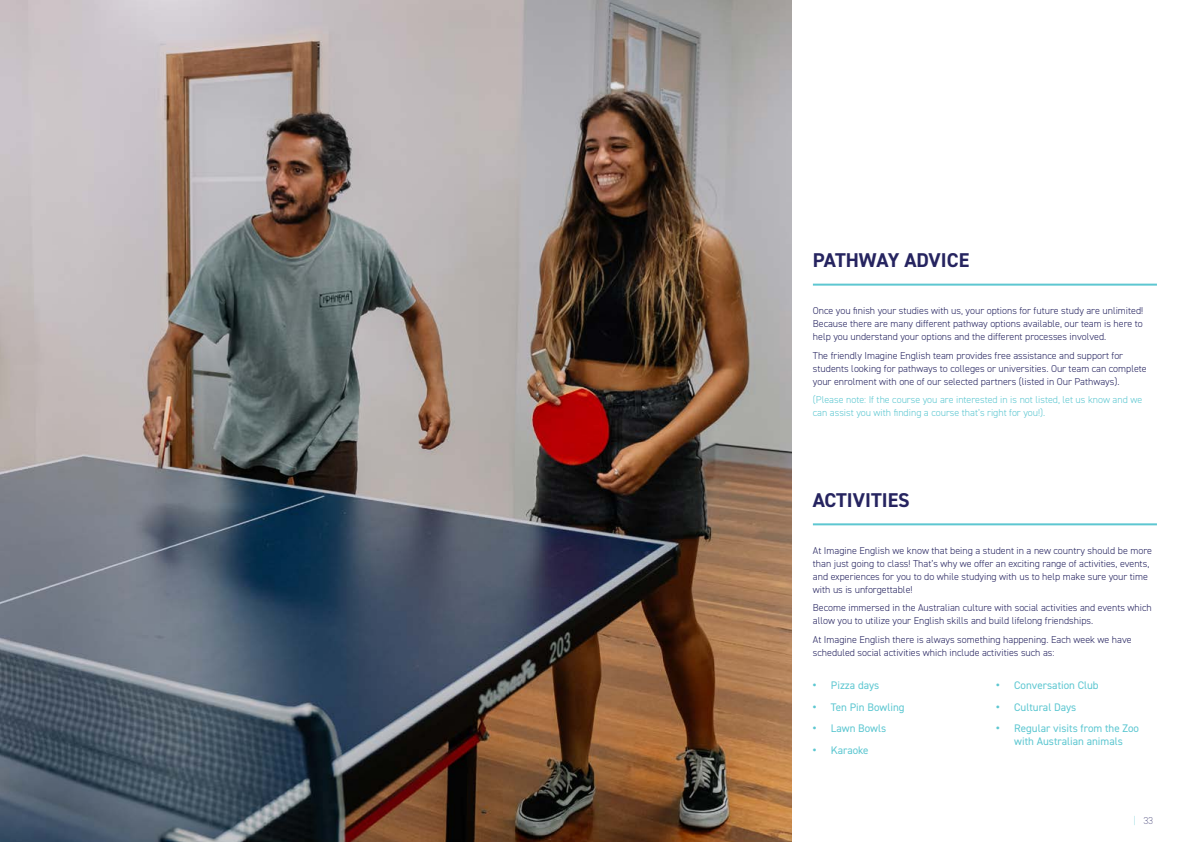
<style>
.page{position:relative;width:1191px;height:842px;background:#fff}
.page>*{position:absolute;margin:0;border:0;box-sizing:border-box;transform-origin:0 0}
.t1{font:700 20px "DIN2014";color:#262460}
.t2{font:11px/13px "DIN2014";color:#5dc7d1;text-align:center}
.t3{font:300 10px/13px "DIN2014";color:#262460}
.t4{font:300 10px/13px "DIN2014";color:#5dc7d1}
.t5{font:200 10px "DIN2014";color:#262460}
.s1{font-weight:700;font-size:12px}
.s2{color:#5dc7d1}
</style>
<div class="page">
<img style="left:0;top:0;width:791px;height:842px">
<hr style="left:813px;top:284px;width:344px;height:2px;background:#5dc7d1">
<hr style="left:813px;top:523px;width:344px;height:2px;background:#5dc7d1">
<h1 class="t1" style="left:813px;top:247px;width:158px">PATHWAY ADVICE</h1>
<p class="t3" style="left:813px;top:304px;width:332px;text-align:justify">Once you finish your studies with us, your options for future study are unlimited!<br>Because there are many different pathway options available, our team is here to help you understand your options and the different processes involved.</p>
<p class="t3" style="left:813px;top:349px;width:335px">The friendly Imagine English team provides free assistance and support for students looking for pathways to colleges or universities. Our team can complete your enrolment with one of our selected partners (listed in Our Pathways).</p>
<p class="t4" style="left:813px;top:393px;width:331px">(Please note: If the course you are interested in is not listed, let us know and we can assist you with finding a course that’s right for you!).</p>
<h1 class="t1" style="left:813px;top:487px;width:98px">ACTIVITIES</h1>
<p class="t3" style="left:813px;top:544px;width:341px">At Imagine English we know that being a student in a new country should be more than just going to class! That’s why we offer an exciting range of activities, events, and experiences for you to do while studying with us to help make sure your time with us is unforgettable!</p>
<p class="t3" style="left:813px;top:601px;width:340px">Become immersed in the Australian culture with social activities and events which allow you to utilize your English skills and build lifelong friendships.</p>
<p class="t3" style="left:813px;top:633px;width:320px">At Imagine English there is always something happening. Each week we have scheduled social activities which include activities such as:</p>
<p class="t2" style="left:813px;top:679px;width:68px"><span class="s1">•</span> Pizza days</p>
<p class="t2" style="left:813px;top:700px;width:93px"><span class="s1">•</span> Ten Pin Bowling</p>
<p class="t2" style="left:813px;top:722px;width:75px"><span class="s1">•</span> Lawn Bowls</p>
<p class="t2" style="left:813px;top:743px;width:57px"><span class="s1">•</span> Karaoke</p>
<p class="t2" style="left:996px;top:679px;width:104px"><span class="s1">•</span> Conversation Club</p>
<p class="t2" style="left:996px;top:700px;width:82px"><span class="s1">•</span> Cultural Days</p>
<p class="t2" style="left:996px;top:722px;width:144px"><span class="s1">•</span> Regular visits from the Zoo with Australian animals</p>
<p class="t5" style="left:1133px;top:814px;width:21px"><span class="s2">|</span> 33</p>
</div>
